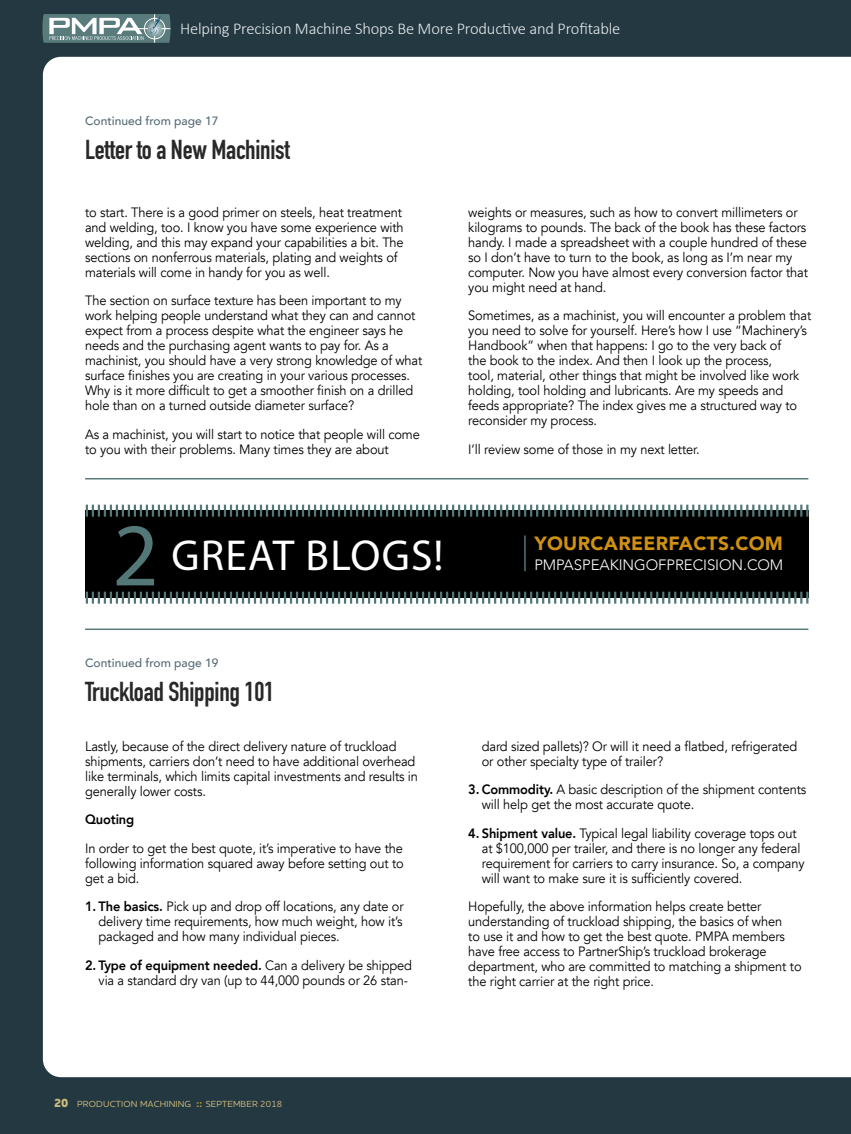
<style>
.page{position:relative;width:851px;height:1134px;background:#fff}
.page>*{position:absolute;margin:0;border:0;box-sizing:border-box;transform-origin:0 0}
.t1{font:43.5px "Myriad Pro";letter-spacing:.03em;color:#fff}
.t2{font:700 27px "DIN Condensed";letter-spacing:-.01em;color:#292829}
.t3{font:900 19.2px "Avenir";letter-spacing:.015em;color:#cf9112}
.t4{font:300 16.5px "Calibri";letter-spacing:-.01em;color:#e4ebeb}
.t5{font:300 15px "Avenir";letter-spacing:-.005em;color:#fff}
.t6{font:13.5px/15px "Avenir";letter-spacing:-.01em;color:#000;scale:.95 1}
.t7{font:800 13.5px "Avenir";letter-spacing:-.01em;color:#000;scale:.95 1}
.t8{font:500 12px "Avenir";color:#556a75}
.t9{font:500 9px "Houschka Pro";letter-spacing:.02em;color:#ccbb7c}
.s1{font-size:90px;color:#547777}
.s2{font-weight:800}
.s3{font-weight:800;font-size:12px}
.s4{font-weight:700;font-size:10.5px;color:#d09b2c}
</style>
<div class="page">
<div style="left:0;top:0;width:850px;height:1134px;background:#243842"></div>
<div style="left:43px;top:57px;width:807px;height:1020px;background:#fff"></div>
<svg style="left:42px;top:14px;width:129px;height:29px;background:#849c9e"></svg>
<div style="left:85px;top:510px;width:723px;height:88px;background:#000"></div>
<svg style="left:86px;top:505px;width:722px;height:12px"></svg>
<svg style="left:86px;top:592px;width:722px;height:12px"></svg>
<hr style="left:524px;top:536px;width:1px;height:35px;background:#547777">
<hr style="left:85px;top:478px;width:723px;height:2px;background:#597b7c">
<hr style="left:85px;top:629px;width:723px;height:1px;background:#597b7c">
<p class="t4" style="left:180px;top:18px;width:442px">Helping Precision Machine Shops Be More Productive and Profitable</p>
<p class="t8" style="left:85px;top:111px;width:135px">Continued from page 17</p>
<h2 class="t2" style="left:85px;top:131px;width:206px">Letter to a New Machinist</h2>
<p class="t6" style="left:85px;top:205px;width:337px">to start. There is a good primer on steels, heat treatment and welding, too. I know you have some experience with welding, and this may expand your capabilities a bit. The sections on nonferrous materials, plating and weights of materials will come in handy for you as well.</p>
<p class="t6" style="left:85px;top:293px;width:356px">The section on surface texture has been important to my work helping people understand what they can and cannot expect from a process despite what the engineer says he needs and the purchasing agent wants to pay for. As a machinist, you should have a very strong knowledge of what surface finishes you are creating in your various processes.<br>Why is it more difficult to get a smoother finish on a drilled hole than on a turned outside diameter surface?</p>
<p class="t6" style="left:85px;top:427px;width:354px">As a machinist, you will start to notice that people will come to you with their problems. Many times they are about</p>
<p class="t6" style="left:468px;top:205px;width:359px">weights or measures, such as how to convert millimeters or kilograms to pounds. The back of the book has these factors handy. I made a spreadsheet with a couple hundred of these so I don’t have to turn to the book, as long as I’m near my computer. Now you have almost every conversion factor that you might need at hand.</p>
<p class="t6" style="left:468px;top:308px;width:362px">Sometimes, as a machinist, you will encounter a problem that you need to solve for yourself. Here’s how I use “Machinery’s Handbook” when that happens: I go to the very back of<br>the book to the index. And then I look up the process,<br>tool, material, other things that might be involved like work holding, tool holding and lubricants. Are my speeds and feeds appropriate? The index gives me a structured way to reconsider my process.</p>
<p class="t6" style="left:468px;top:442px;width:245px">I’ll review some of those in my next letter.</p>
<h1 class="t1" style="left:113px;top:529px;width:332px"><span class="s1">2</span> GREAT BLOGS!</h1>
<h3 class="t3" style="left:534px;top:527px;width:250px">YOURCAREERFACTS.COM</h3>
<p class="t5" style="left:534px;top:556px;width:250px">PMPASPEAKINGOFPRECISION.COM</p>
<p class="t8" style="left:85px;top:653px;width:135px">Continued from page 19</p>
<h2 class="t2" style="left:85px;top:673px;width:190px">Truckload Shipping 101</h2>
<p class="t6" style="left:85px;top:739px;width:352px">Lastly, because of the direct delivery nature of truckload shipments, carriers don’t need to have additional overhead like terminals, which limits capital investments and results in generally lower costs.</p>
<p class="t7" style="left:85px;top:809px;width:53px">Quoting</p>
<p class="t6" style="left:85px;top:841px;width:337px;text-align:justify">In order to get the best quote, it’s imperative to have the following information squared away before setting out to get a bid.</p>
<p class="t6" style="left:99px;top:899px;width:322px;text-align:justify;text-indent:-14px"><span class="s2">1. The basics.</span> Pick up and drop off locations, any date or delivery time requirements, how much weight, how it’s packaged and how many individual pieces.</p>
<p class="t6" style="left:85px;top:958px;width:345px;text-align:right"><span class="s2">2. Type of equipment needed.</span> Can a delivery be shipped via a standard dry van (up to 44,000 pounds or 26 stan-</p>
<p class="t6" style="left:482px;top:739px;width:333px">dard sized pallets)? Or will it need a flatbed, refrigerated or other specialty type of trailer?</p>
<p class="t6" style="left:482px;top:782px;width:343px;text-indent:-14px"><span class="s2">3. Commodity.</span> A basic description of the shipment contents will help get the most accurate quote.</p>
<p class="t6" style="left:482px;top:826px;width:341px;text-indent:-14px"><span class="s2">4. Shipment value.</span> Typical legal liability coverage tops out at $100,000 per trailer, and there is no longer any federal requirement for carriers to carry insurance. So, a company will want to make sure it is sufficiently covered.</p>
<p class="t6" style="left:468px;top:899px;width:352px">Hopefully, the above information helps create better understanding of truckload shipping, the basics of when<br>to use it and how to get the best quote. PMPA members have free access to PartnerShip’s truckload brokerage department, who are committed to matching a shipment to the right carrier at the right price.</p>
<p class="t9" style="left:54px;top:1098px;width:230px"><span class="s3">20</span> PRODUCTION MACHINING <span class="s4">::</span> SEPTEMBER 2018</p>
</div>
